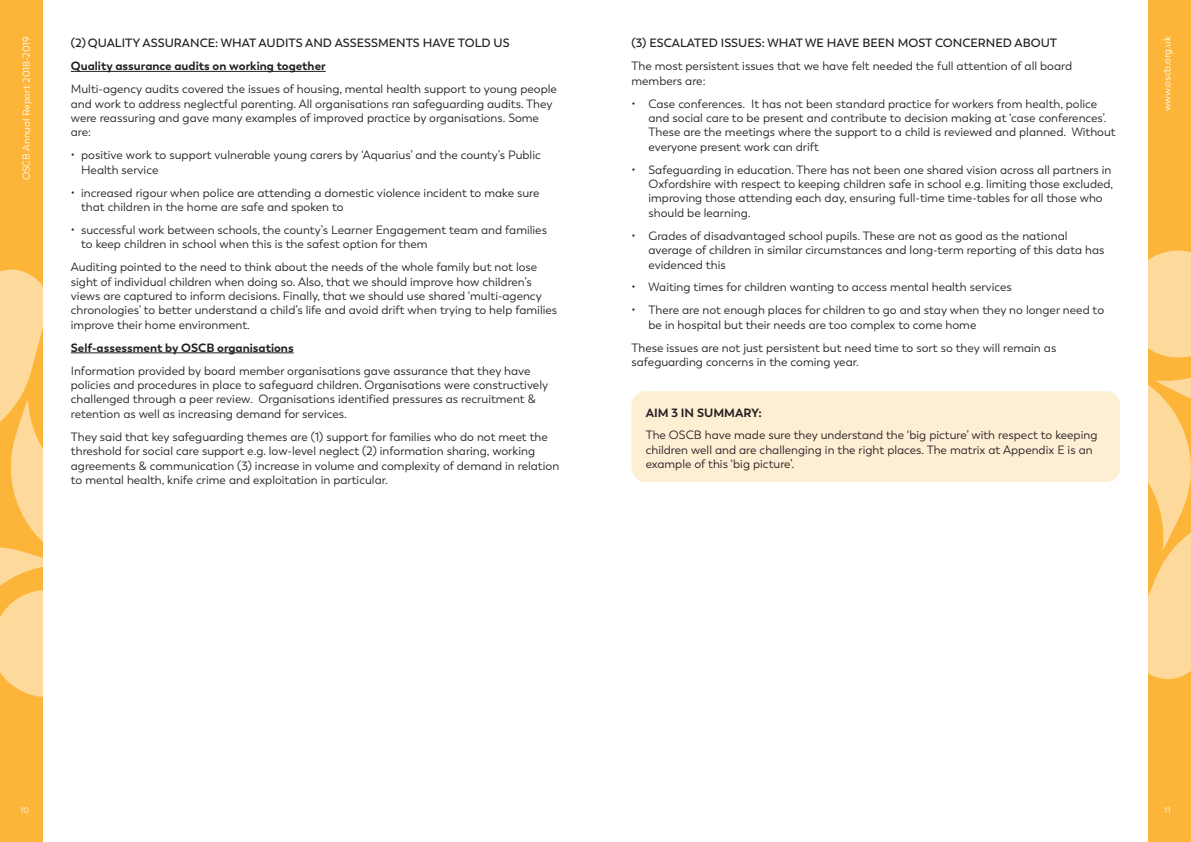
<style>
.page{position:relative;width:1191px;height:842px;background:#fff}
.page>*{position:absolute;margin:0;border:0;box-sizing:border-box;transform-origin:0 0}
.t1{font:12px/14.4px "Trenda";color:#231f20}
.t2{font:600 12px "Trenda";color:#231f20}
.t3{font:700 12px "Trenda";color:#231f20}
.t4{font:10px "Trenda";color:#fff}
.t5{font:8px "Trenda";color:#fff}
</style>
<div class="page">
<div style="left:1148px;top:0;width:43px;height:842px;background:#fcb539"></div>
<svg style="left:1148px;top:250px;width:43px;height:429px"></svg>
<div style="left:0;top:0;width:43px;height:842px;background:#fcb539"></div>
<svg style="left:0;top:269px;width:43px;height:428px"></svg>
<hr style="left:71px;top:71px;width:255px;height:1px;background:#231f20">
<hr style="left:71px;top:353px;width:223px;height:1px;background:#231f20">
<div style="left:631px;top:391px;width:489px;height:91px;background:#feeed4;border-radius:14px"></div>
<p class="t4" style="left:20px;top:180px;width:146px;rotate:-90deg">OSCB Annual Report 2018-2019</p>
<p class="t2" style="left:71px;top:36px;width:440px">(2) QUALITY ASSURANCE: WHAT AUDITS AND ASSESSMENTS HAVE TOLD US</p>
<p class="t3" style="left:71px;top:59px;width:256px">Quality assurance audits on working together</p>
<p class="t1" style="left:71px;top:82px;width:487px">Multi-agency audits covered the issues of housing, mental health support to young people and work to address neglectful parenting. All organisations ran safeguarding audits. They were reassuring and gave many examples of improved practice by organisations. Some are:</p>
<p class="t1" style="left:81px;top:148px;width:461px;text-indent:-10px">• positive work to support vulnerable young carers by ‘Aquarius’ and the county’s Public<br>Health service</p>
<p class="t1" style="left:81px;top:185px;width:460px;text-indent:-10px">• increased rigour when police are attending a domestic violence incident to make sure that children in the home are safe and spoken to</p>
<p class="t1" style="left:81px;top:223px;width:467px;text-indent:-10px">• successful work between schools, the county’s Learner Engagement team and families to keep children in school when this is the safest option for them</p>
<p class="t1" style="left:71px;top:260px;width:488px">Auditing pointed to the need to think about the needs of the whole family but not lose sight of individual children when doing so. Also, that we should improve how children’s views are captured to inform decisions. Finally, that we should use shared ‘multi-agency chronologies’ to better understand a child’s life and avoid drift when trying to help families improve their home environment.</p>
<p class="t3" style="left:71px;top:340px;width:224px">Self-assessment by OSCB organisations</p>
<p class="t1" style="left:71px;top:363px;width:479px">Information provided by board member organisations gave assurance that they have policies and procedures in place to safeguard children. Organisations were constructively challenged through a peer review. Organisations identified pressures as recruitment &amp; retention as well as increasing demand for services.</p>
<p class="t1" style="left:71px;top:429px;width:490px">They said that key safeguarding themes are (1) support for families who do not meet the threshold for social care support e.g. low-level neglect (2) information sharing, working agreements &amp; communication (3) increase in volume and complexity of demand in relation to mental health, knife crime and exploitation in particular.</p>
<p class="t2" style="left:631px;top:36px;width:427px">(3) ESCALATED ISSUES: WHAT WE HAVE BEEN MOST CONCERNED ABOUT</p>
<p class="t1" style="left:631px;top:59px;width:442px">The most persistent issues that we have felt needed the full attention of all board members are:</p>
<p class="t1" style="left:648px;top:96px;width:469px;text-indent:-17px">• Case conferences. It has not been standard practice for workers from health, police and social care to be present and contribute to decision making at ‘case conferences’.<br>These are the meetings where the support to a child is reviewed and planned. Without everyone present work can drift</p>
<p class="t1" style="left:648px;top:162px;width:466px;text-indent:-17px">• Safeguarding in education. There has not been one shared vision across all partners in Oxfordshire with respect to keeping children safe in school e.g. limiting those excluded, improving those attending each day, ensuring full-time time-tables for all those who should be learning.</p>
<p class="t1" style="left:648px;top:229px;width:457px;text-indent:-17px">• Grades of disadvantaged school pupils. These are not as good as the national average of children in similar circumstances and long-term reporting of this data has evidenced this</p>
<p class="t1" style="left:631px;top:280px;width:382px">• Waiting times for children wanting to access mental health services</p>
<p class="t1" style="left:648px;top:303px;width:457px;text-indent:-17px">• There are not enough places for children to go and stay when they no longer need to be in hospital but their needs are too complex to come home</p>
<p class="t1" style="left:631px;top:341px;width:426px">These issues are not just persistent but need time to sort so they will remain as safeguarding concerns in the coming year.</p>
<p class="t3" style="left:645px;top:405px;width:118px">AIM 3 IN SUMMARY:</p>
<p class="t1" style="left:645px;top:428px;width:453px">The OSCB have made sure they understand the ‘big picture’ with respect to keeping children well and are challenging in the right places. The matrix at Appendix E is an example of this ‘big picture’.</p>
<p class="t4" style="left:1161px;top:111px;width:77px;rotate:-90deg">www.oscb.org.uk</p>
<p class="t5" style="left:21px;top:806px;width:10px">10</p>
<p class="t5" style="left:1164px;top:806px;width:8px">11</p>
</div>
